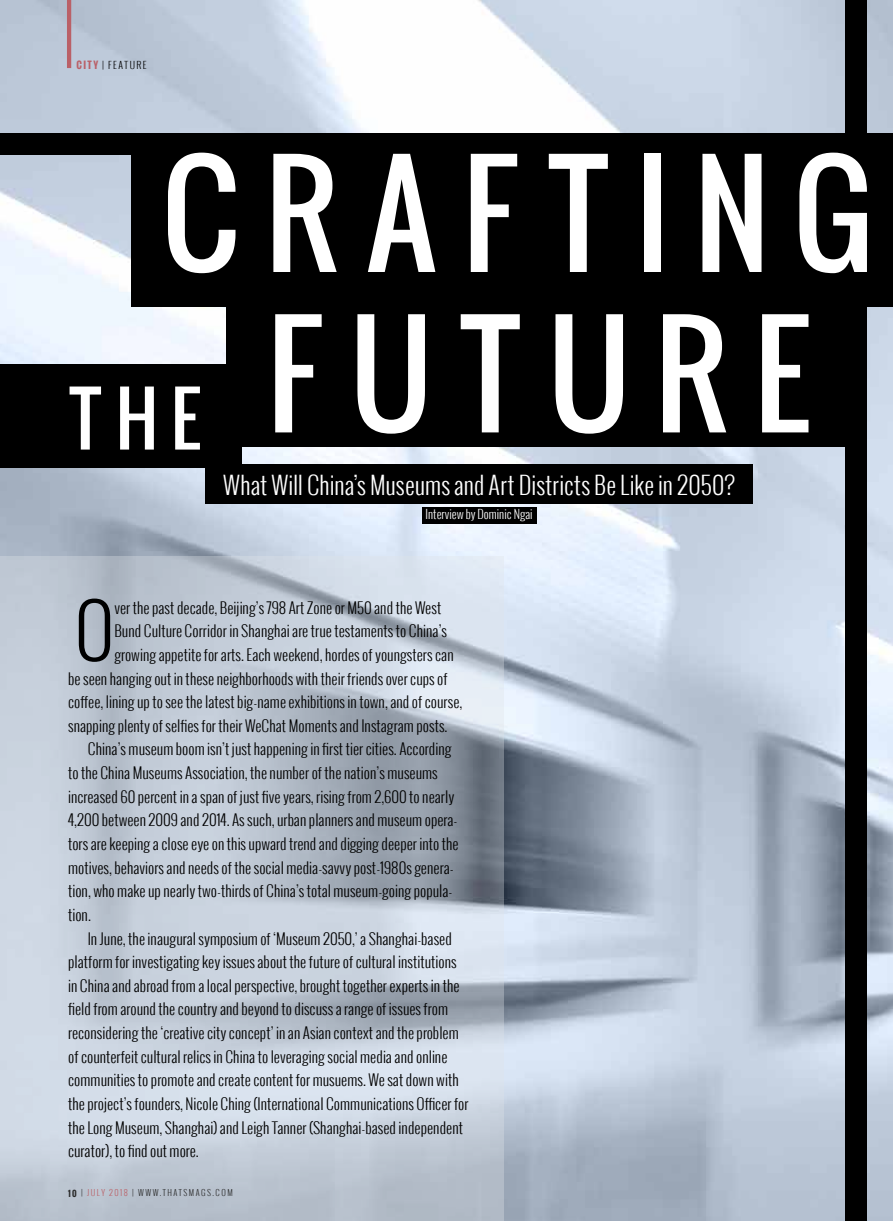
<style>
.page{position:relative;width:893px;height:1221px;background:#fff}
.page>*{position:absolute;margin:0;border:0;box-sizing:border-box;transform-origin:0 0}
.t1{font:135px/160.4px "Oswald";color:#fff}
.t2{font:300 73.05px "Oswald";color:#000}
.t3{font:300 24px "Oswald";letter-spacing:.005em;color:#fff}
.t4{font:300 15px "Oswald";color:#000}
.t5{font:300 12px "Oswald";color:#fff}
.t6{font:300 9.6px "Oswald";color:#000}
.t7{font:300 8.25px "Oswald";letter-spacing:.18em;color:#ba6067}
.t8{font:300 8.25px "Oswald";letter-spacing:.18em;color:#2a2a2a}
.s1{font-weight:700;color:#ba6067}
.s2{font-weight:700;color:#2a2a2a}
.s3{color:#2a2a2a}
</style>
<div class="page">
<img style="left:0;top:0;width:893px;height:1220px">
<div style="left:845px;top:0;width:21px;height:1220px;background:#000"></div>
<svg style="left:0;top:556px;width:503px;height:664px;background:#bfc8d4"></svg>
<div style="left:132px;top:133px;width:761px;height:173px;background:#000"></div>
<div style="left:0;top:364px;width:242px;height:103px;background:#000"></div>
<div style="left:226px;top:289px;width:620px;height:157px;background:#000"></div>
<div style="left:206px;top:464px;width:547px;height:39px;background:#000"></div>
<div style="left:422px;top:507px;width:115px;height:16px;background:#000"></div>
<div style="left:0;top:133px;width:162px;height:21px;background:#000"></div>
<hr style="left:67px;top:0;width:4px;height:68px;background:#ba6067">
<p class="t6" style="left:77px;top:58px;width:66px"><span class="s1">city</span> | feat ure</p>
<p class="t1" style="left:67px;top:131px;width:807px;text-indent:94px">C R AFTI N G<br><sub>T</sub> <sub>H</sub> <sub>E</sub> F U T U R E</p>
<p class="t3" style="left:223px;top:469px;width:513px">What Will China’s Museums and Art Districts Be Like in 2050?</p>
<p class="t5" style="left:425px;top:506px;width:109px">Interview by Dominic Ngai</p>
<p class="t2" style="left:75px;top:580px;width:33px">O</p>
<p class="t4" style="left:114px;top:597px;width:328px">ver the past decade, Beijing’s 798 Art Zone or M50 and the West</p>
<p class="t4" style="left:114px;top:620px;width:334px">Bund Culture Corridor in Shanghai are true testaments to China’s</p>
<p class="t4" style="left:114px;top:644px;width:341px">growing appetite for arts. Each weekend, hordes of youngsters can</p>
<p class="t4" style="left:68px;top:668px;width:381px">be seen hanging out in these neighborhoods with their friends over cups of</p>
<p class="t4" style="left:68px;top:691px;width:396px">coffee, lining up to see the latest big-name exhibitions in town, and of course,</p>
<p class="t4" style="left:68px;top:715px;width:381px">snapping plenty of selfies for their WeChat Moments and Instagram posts.</p>
<p class="t4" style="left:88px;top:739px;width:365px">China’s museum boom isn’t just happening in first tier cities. According</p>
<p class="t4" style="left:68px;top:762px;width:371px">to the China Museums Association, the number of the nation’s museums</p>
<p class="t4" style="left:68px;top:786px;width:388px">increased 60 percent in a span of just five years, rising from 2,600 to nearly</p>
<p class="t4" style="left:68px;top:809px;width:391px">4,200 between 2009 and 2014. As such, urban planners and museum opera-</p>
<p class="t4" style="left:68px;top:833px;width:392px">tors are keeping a close eye on this upward trend and digging deeper into the</p>
<p class="t4" style="left:68px;top:857px;width:387px">motives, behaviors and needs of the social media-savvy post-1980s genera-</p>
<p class="t4" style="left:68px;top:880px;width:386px">tion, who make up nearly two-thirds of China’s total museum-going popula-</p>
<p class="t4" style="left:68px;top:904px;width:24px">tion.</p>
<p class="t4" style="left:88px;top:928px;width:366px">In June, the inaugural symposium of ‘Museum 2050,’ a Shanghai-based</p>
<p class="t4" style="left:68px;top:951px;width:390px">platform for investigating key issues about the future of cultural institutions</p>
<p class="t4" style="left:68px;top:975px;width:393px">in China and abroad from a local perspective, brought together experts in the</p>
<p class="t4" style="left:68px;top:998px;width:381px">field from around the country and beyond to discuss a range of issues from</p>
<p class="t4" style="left:68px;top:1022px;width:392px">reconsidering the ‘creative city concept’ in an Asian context and the problem</p>
<p class="t4" style="left:68px;top:1046px;width:381px">of counterfeit cultural relics in China to leveraging social media and online</p>
<p class="t4" style="left:68px;top:1069px;width:392px">communities to promote and create content for musuems. We sat down with</p>
<p class="t4" style="left:68px;top:1093px;width:402px">the project’s founders, Nicole Ching (International Communications Officer for</p>
<p class="t4" style="left:68px;top:1117px;width:396px">the Long Museum, Shanghai) and Leigh Tanner (Shanghai-based independent</p>
<p class="t4" style="left:68px;top:1140px;width:132px">curator), to find out more.</p>
<p class="t7" style="left:68px;top:1187px;width:78px"><span class="s2">10</span> <span class="s3">|</span> juLY 2018 <span class="s3">| www</span></p>
<p class="t8" style="left:160px;top:1187px;width:9px">.thats</p>
<p class="t8" style="left:189px;top:1187px;width:45px">mags .c om</p>
</div>
